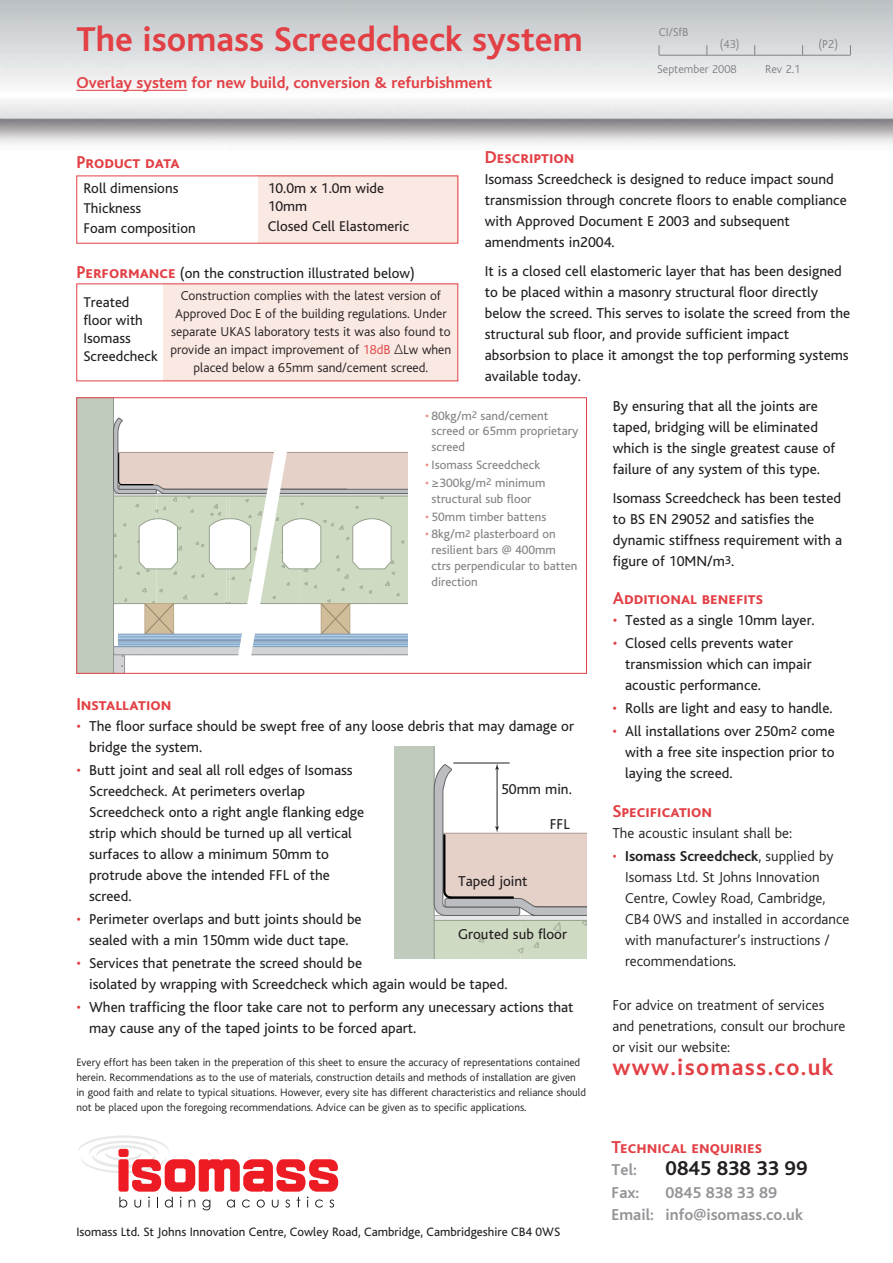
<style>
.page{position:relative;width:893px;height:1263px;background:#fff}
.page>*{position:absolute;margin:0;border:0;box-sizing:border-box;transform-origin:0 0}
.t1{font:700 36px "Bliss";color:#e24045}
.t2{font:700 24px "Bliss";letter-spacing:.055em;color:#e24045}
.t3{font:700 21px "Bliss";color:#231f20}
.t4{font:700 18px "Bliss Baltic Caps";color:#e24045}
.t5{font:700 16.5px "Bliss";color:#e24045}
.t6{font:700 16.5px/22.5px "Bliss";color:#939598}
.t7{font:15px/21px "Bliss";color:#231f20}
.t8{font:300 15px/21px "Bliss";color:#231f20}
.t9{font:14.85px/18px "Bliss";color:#231f20}
.t10{font:300 13.5px/18px "Bliss";color:#231f20;text-align:center}
.t11{font:12.75px/15.8px "Bliss";color:#808285}
.t12{font:12.75px "Bliss";color:#231f20}
.t13{font:300 12px "Bliss";color:#808285}
.t14{font:300 11.25px/15px "Bliss";color:#231f20}
.s1{font-size:12px}
.s2{font-family:"Bliss Baltic Caps";font-weight:700;font-size:18px;color:#e24045}
.s3{color:#e24045}
.s4{font-family:"Univers CE"}
.s5{color:#ec8d7e}
.s6{font-size:10.2px}
.s7{font-weight:700}
</style>
<div class="page">
<hr style="left:659px;top:55px;width:191px;height:1px;background:#808285">
<svg style="left:78px;top:1135px;width:260px;height:75px"></svg>
<div style="left:258px;top:176px;width:200px;height:68px;background:#fae8e2"></div>
<div style="left:76px;top:176px;width:382px;height:68px;border:1px solid #e24045"></div>
<div style="left:164px;top:283px;width:294px;height:98px;background:#fae8e2"></div>
<div style="left:76px;top:283px;width:382px;height:98px;border:1px solid #e24045"></div>
<svg style="left:78px;top:399px;width:330px;height:273px"></svg>
<div style="left:76px;top:397px;width:511px;height:277px;border:1px solid #e24045"></div>
<svg style="left:394px;top:747px;width:192px;height:212px"></svg>
<hr style="left:76px;top:90px;width:111px;height:1px;background:#e24045">
<h1 class="t1" style="left:76px;top:26px;width:508px">The isomass Screedcheck system</h1>
<p class="t5" style="left:76px;top:77px;width:417px">Overlay system for new build, conversion &amp; refurbishment</p>
<p class="t13" style="left:658px;top:27px;width:31px">CI/SfB</p>
<p class="t13" style="left:719px;top:39px;width:21px">(43)</p>
<p class="t13" style="left:818px;top:39px;width:21px">(P2)</p>
<p class="t13" style="left:657px;top:64px;width:81px">September 2008</p>
<p class="t13" style="left:765px;top:64px;width:37px">Rev 2.1</p>
<p class="t4" style="left:485px;top:146px;width:91px">Description</p>
<p class="t7" style="left:485px;top:170px;width:363px">Isomass Screedcheck is designed to reduce impact sound transmission through concrete floors to enable compliance with Approved Document E 2003 and subsequent amendments in2004.</p>
<p class="t7" style="left:485px;top:262px;width:367px">It is a closed cell elastomeric layer that has been designed to be placed within a masonry structural floor directly below the screed. This serves to isolate the screed from the structural sub floor, and provide sufficient impact absorbsion to place it amongst the top performing systems available today.</p>
<p class="t7" style="left:612px;top:397px;width:224px">By ensuring that all the joints are taped, bridging will be eliminated which is the single greatest cause of failure of any system of this type.</p>
<p class="t7" style="left:612px;top:489px;width:231px">Isomass Screedcheck has been tested to BS EN 29052 and satisfies the dynamic stiffness requirement with a figure of 10MN/m<span class="s1">3</span>.</p>
<p class="t4" style="left:76px;top:151px;width:105px">Product data</p>
<p class="t9" style="left:83px;top:179px;width:114px;line-height:20.2px">Roll dimensions<br>Thickness<br>Foam composition</p>
<p class="t9" style="left:268px;top:180px;width:118px">10.0m x 1.0m wide<br>10mm</p>
<p class="t9" style="left:268px;top:218px;width:143px">Closed Cell Elastomeric</p>
<p class="t9" style="left:83px;top:260px;width:333px;line-height:29.2px;text-indent:-7px"><span class="s2">Performance</span> (on the construction illustrated below)<br>Treated</p>
<p class="t9" style="left:83px;top:313px;width:76px">floor with<br>Isomass<br>Screedcheck</p>
<p class="t10" style="left:170px;top:287px;width:282px">Construction complies with the latest version of Approved Doc E of the building regulations. Under separate UKAS laboratory tests it was also found to provide an impact improvement of <span class="s3">18dB</span> <span class="s4">Δ</span>Lw when placed below a 65mm sand/cement screed.</p>
<p class="t11" style="left:431px;top:409px;width:148px;text-indent:-6px"><span class="s5">•</span> 80kg/m<span class="s6">2</span> sand/cement screed or 65mm proprietary screed</p>
<p class="t11" style="left:425px;top:458px;width:116px"><span class="s5">•</span> Isomass Screedcheck</p>
<p class="t11" style="left:425px;top:476px;width:122px;text-align:center"><span class="s5">•</span> ≥300kg/m<span class="s6">2</span> minimum structural sub floor</p>
<p class="t11" style="left:425px;top:510px;width:123px"><span class="s5">•</span> 50mm timber battens</p>
<p class="t11" style="left:431px;top:528px;width:147px;text-indent:-6px"><span class="s5">•</span> 8kg/m<span class="s6">2</span> plasterboard on resilient bars @ 400mm ctrs perpendicular to batten direction</p>
<p class="t4" style="left:76px;top:693px;width:96px">Installation</p>
<p class="t7" style="left:89px;top:717px;width:486px;text-indent:-13px"><span class="s3">•</span> The floor surface should be swept free of any loose debris that may damage or bridge the system.</p>
<p class="t7" style="left:89px;top:761px;width:276px;text-indent:-13px"><span class="s3">•</span> Butt joint and seal all roll edges of Isomass Screedcheck. At perimeters overlap Screedcheck onto a right angle flanking edge strip which should be turned up all vertical surfaces to allow a minimum 50mm to protrude above the intended FFL of the screed.</p>
<p class="t7" style="left:76px;top:910px;width:287px;text-align:center"><span class="s3">•</span> Perimeter overlaps and butt joints should be sealed with a min 150mm wide duct tape.</p>
<p class="t7" style="left:89px;top:954px;width:420px;text-indent:-13px"><span class="s3">•</span> Services that penetrate the screed should be<br>isolated by wrapping with Screedcheck which again would be taped.</p>
<p class="t7" style="left:89px;top:998px;width:486px;text-indent:-13px"><span class="s3">•</span> When trafficing the floor take care not to perform any unecessary actions that may cause any of the taped joints to be forced apart.</p>
<p class="t14" style="left:76px;top:1056px;width:511px">Every effort has been taken in the preperation of this sheet to ensure the accuracy of representations contained herein. Recommendations as to the use of materials, construction details and methods of installation are given in good faith and relate to typical situations. However, every site has different characteristics and reliance should not be placed upon the foregoing recommendations. Advice can be given as to specific applications.</p>
<p class="t7" style="left:501px;top:780px;width:72px">50mm min.</p>
<p class="t7" style="left:549px;top:815px;width:22px">FFL</p>
<p class="t7" style="left:458px;top:872px;width:71px">Taped joint</p>
<p class="t7" style="left:458px;top:925px;width:110px">Grouted sub floor</p>
<p class="t12" style="left:76px;top:1227px;width:485px">Isomass Ltd. St Johns Innovation Centre, Cowley Road, Cambridge, Cambridgeshire CB4 0WS</p>
<p class="t4" style="left:612px;top:587px;width:152px">Additional benefits</p>
<p class="t7" style="left:612px;top:611px;width:203px"><span class="s3">•</span> Tested as a single 10mm layer.</p>
<p class="t7" style="left:625px;top:634px;width:188px;text-indent:-12px"><span class="s3">•</span> Closed cells prevents water transmission which can impair acoustic performance.</p>
<p class="t7" style="left:612px;top:699px;width:222px"><span class="s3">•</span> Rolls are light and easy to handle.</p>
<p class="t7" style="left:625px;top:722px;width:211px;text-align:justify;text-indent:-13px"><span class="s3">•</span> All installations over 250m<span class="s1">2</span> come with a free site inspection prior to laying the screed.</p>
<p class="t4" style="left:612px;top:800px;width:101px">Specification</p>
<p class="t8" style="left:612px;top:824px;width:181px">The acoustic insulant shall be:</p>
<p class="t8" style="left:625px;top:847px;width:226px;text-indent:-13px"><span class="s3">•</span> <span class="s7">Isomass Screedcheck</span>, supplied by<br>Isomass Ltd. St Johns Innovation<br>Centre, Cowley Road, Cambridge,<br>CB4 0WS and installed in accordance with manufacturer’s instructions / recommendations.</p>
<p class="t8" style="left:612px;top:996px;width:234px">For advice on treatment of services and penetrations, consult our brochure or visit our website:</p>
<h2 class="t2" style="left:612px;top:1058px;width:222px">www.isomass.co.uk</h2>
<p class="t4" style="left:611px;top:1136px;width:152px">Technical enquiries</p>
<p class="t6" style="left:611px;top:1160px;width:27px">Tel:</p>
<h3 class="t3" style="left:665px;top:1160px;width:143px">0845 838 33 99</h3>
<p class="t6" style="left:611px;top:1183px;width:29px">Fax:</p>
<p class="t6" style="left:611px;top:1183px;width:193px;text-indent:54px">0845 838 33 89<br>Email: info@isomass.co.uk</p>
</div>
